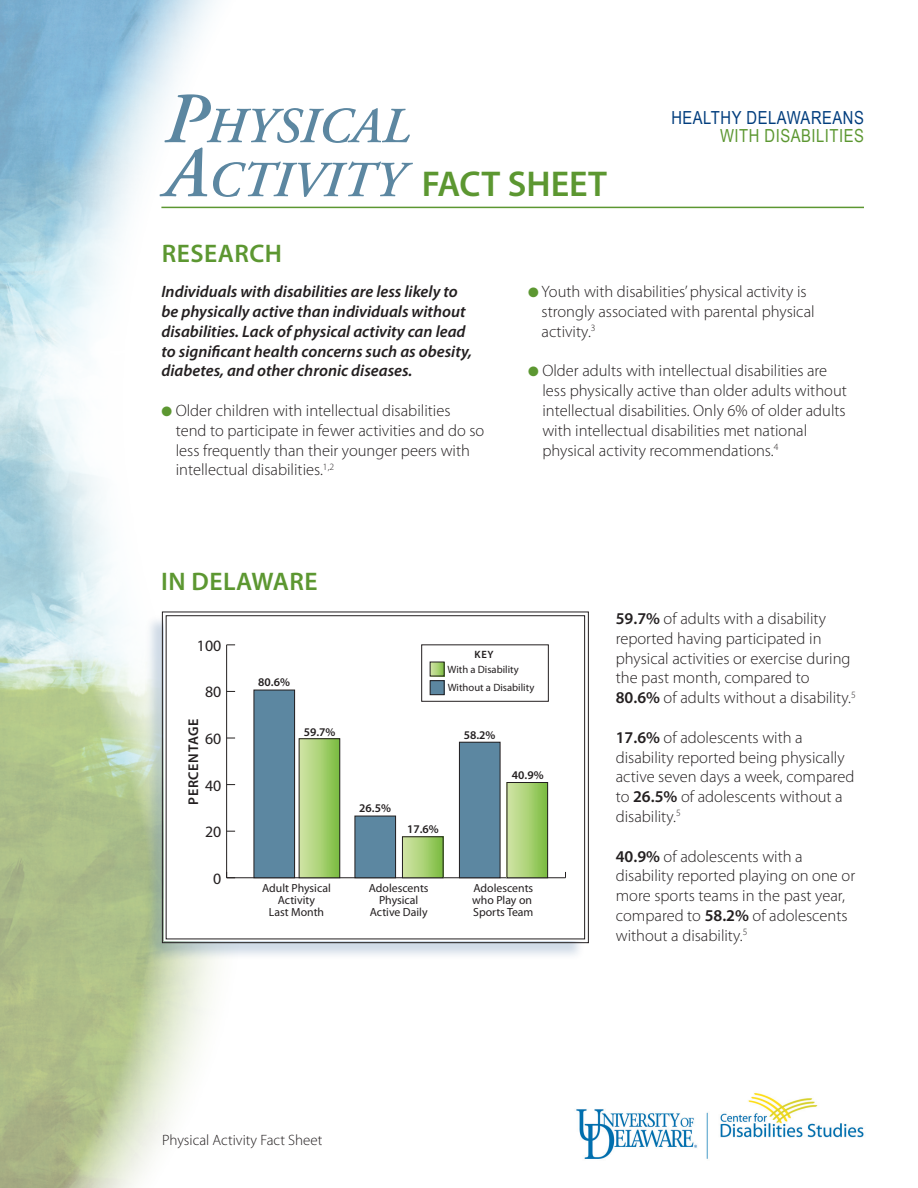
<style>
.page{position:relative;width:918px;height:1188px;background:#fff}
.page>*{position:absolute;margin:0;border:0;box-sizing:border-box;transform-origin:0 0}
.t1{font:italic 600 50.4px "Adobe Garamond";color:#5c87a1}
.t2{font:600 36px "Myriad Pro";color:#5c9731}
.Section_heads{font:600 25.5px "Myriad Pro";letter-spacing:.02em;color:#5c9731}
.Tiny_Masthead_text{font:18px/18px "Arial Narrow";letter-spacing:.03em;color:#013d7d;text-align:right}
.Text_w_Bullet{font:300 16.5px/19.8px "Myriad Pro";color:#231f20}
.Bold_Ital_Text{font:italic 600 16.5px/19.8px "Myriad Pro";color:#231f20}
.t3{font:15.9px "Myriad Pro";color:#231f20}
.t4{font:300 15px "Myriad Pro";color:#231f20}
.t5{font:600 14.1px "Myriad Pro";letter-spacing:.05em;color:#231f20}
.t6{font:11.85px/11.9px "Myriad Pro";color:#231f20;text-align:center}
.t7{font:600 11.85px "Myriad Pro";color:#231f20}
.t8{font:10.65px/14.5px "Myriad Pro";color:#231f20;text-align:center}
.s1{font-size:72px}
.s2{font-family:"Adobe Garamond";font-style:italic;font-size:72px;color:#5c87a1}
.s3{font-family:"Adobe Garamond";font-style:italic;font-size:50.4px;color:#5c87a1}
.s4{color:#5c9731}
.s5{font-weight:600}
</style>
<div class="page">
<img style="left:0;top:0;width:255px;height:1188px">
<hr style="left:161px;top:207px;width:703px;height:1px;background:#5c9731">
<div style="left:144px;top:614px;width:442px;height:348px;background:#013d7d;opacity:.19"></div>
<svg style="left:162px;top:611px;width:427px;height:332px"></svg>
<div style="left:166px;top:615px;width:419px;height:324px;border:1px solid #231f20"></div>
<img style="left:576px;top:1093px;width:288px;height:66px">
<p class="t1" style="left:164px;top:98px;width:247px"><span class="s1">P</span>HYSICAL</p>
<p class="t2" style="left:164px;top:161px;width:444px"><span class="s2">A</span><span class="s3">CTIVITY</span> FACT SHEET</p>
<p class="Section_heads" style="left:162px;top:238px;width:122px">RESEARCH</p>
<p class="Tiny_Masthead_text" style="left:671px;top:108px;width:194px">HEALTHY DELAWAREANS<br><span class="s4">WITH DISABILITIES</span></p>
<p class="Bold_Ital_Text" style="left:161px;top:281px;width:312px">Individuals with disabilities are less likely to be physically active than individuals without disabilities. Lack of physical activity can lead to significant health concerns such as obesity, diabetes, and other chronic diseases.</p>
<p class="Text_w_Bullet" style="left:176px;top:401px;width:310px;text-indent:-14px"><span class="s4">●</span> Older children with intellectual disabilities tend to participate in fewer activities and do so less frequently than their younger peers with intellectual disabilities.<sup>1,2</sup></p>
<p class="Section_heads" style="left:161px;top:566px;width:158px">IN DELAWARE</p>
<p class="Text_w_Bullet" style="left:542px;top:282px;width:275px;text-indent:-13px"><span class="s4">●</span> Youth with disabilities’ physical activity is strongly associated with parental physical activity.<sup>3</sup></p>
<p class="Text_w_Bullet" style="left:542px;top:361px;width:306px;text-indent:-14px"><span class="s4">●</span> Older adults with intellectual disabilities are less physically active than older adults without intellectual disabilities. Only 6% of older adults with intellectual disabilities met national physical activity recommendations.<sup>4</sup></p>
<p class="t3" style="left:197px;top:636px;width:26px">100</p>
<p class="t3" style="left:205px;top:682px;width:18px">80</p>
<p class="t5" style="left:184px;top:805px;width:88px;rotate:-90deg">PERCENTAGE</p>
<p class="t3" style="left:205px;top:729px;width:18px">60</p>
<p class="t3" style="left:205px;top:775px;width:18px">40</p>
<p class="t3" style="left:205px;top:822px;width:18px">20</p>
<p class="t3" style="left:213px;top:869px;width:10px">0</p>
<p class="t7" style="left:258px;top:675px;width:33px">80.6%</p>
<p class="t7" style="left:304px;top:724px;width:33px">59.7%</p>
<p class="t7" style="left:359px;top:801px;width:33px">26.5%</p>
<p class="t8" style="left:448px;top:647px;width:73px"><span class="s5">KEY<br></span>With a Disability</p>
<p class="t8" style="left:448px;top:679px;width:88px">Without a Disability</p>
<p class="t7" style="left:464px;top:727px;width:33px">58.2%</p>
<p class="t7" style="left:512px;top:768px;width:33px">40.9%</p>
<p class="t7" style="left:407px;top:822px;width:33px">17.6%</p>
<p class="t6" style="left:262px;top:882px;width:70px">Adult Physical<br>Activity<br>Last Month</p>
<p class="t6" style="left:369px;top:882px;width:61px">Adolescents<br>Physical<br>Active Daily</p>
<p class="t6" style="left:472px;top:882px;width:63px;text-align:justify">Adolescents who Play on Sports Team</p>
<p class="Text_w_Bullet" style="left:616px;top:609px;width:241px"><span class="s5">59.7%</span> of adults with a disability reported having participated in physical activities or exercise during the past month, compared to <span class="s5">80.6%</span> of adults without a disability.<sup>5</sup></p>
<p class="Text_w_Bullet" style="left:616px;top:728px;width:240px"><span class="s5">17.6%</span> of adolescents with a disability reported being physically active seven days a week, compared to <span class="s5">26.5%</span> of adolescents without a disability.<sup>5</sup></p>
<p class="Text_w_Bullet" style="left:616px;top:846px;width:241px"><span class="s5">40.9%</span> of adolescents with a disability reported playing on one or more sports teams in the past year, compared to <span class="s5">58.2%</span> of adolescents without a disability.<sup>5</sup></p>
<p class="t4" style="left:162px;top:1132px;width:162px">Physical Activity Fact Sheet</p>
</div>
